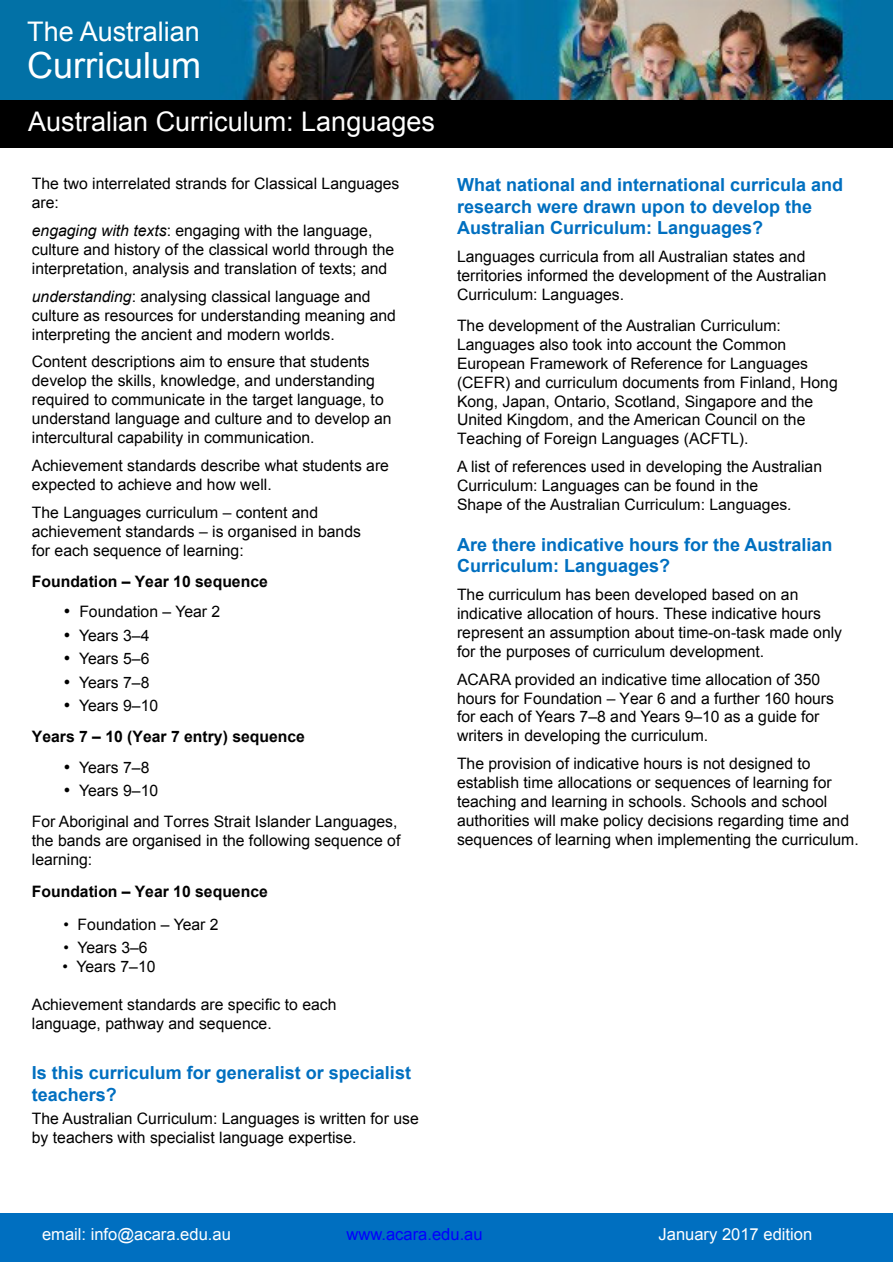
<style>
.page{position:relative;width:893px;height:1263px;background:#fff}
.page>*{position:absolute;margin:0;border:0;box-sizing:border-box;transform-origin:0 0}
.Paragraph_Style1{font:36px "Arial";color:#fff}
.Paragraph_Style2{font:27px "Arial";color:#fff}
.Paragraph_Style1-2{font:27px "Arial";color:#fff}
.Paragraph_Style5{font:700 18px/21.6px "Arial";color:#006fc0}
.Paragraph_Style11{font:700 18px/21.6px "Arial";color:#006fc0}
.Paragraph_Style3{font:16.5px "Arial";color:#fff}
.Paragraph_Style3-2{font:16.5px "Arial";color:#00f}
.Paragraph_Style5-2{font:15.75px/18.9px "Arial";color:#000}
.Paragraph_Style6{font:15.75px/18.9px "Arial";color:#000}
.Paragraph_Style11-2{font:15.75px/18.9px "Arial";color:#000}
.Paragraph_Style2-2{font:15.75px/18.9px "Arial";color:#000}
.Paragraph_Style10{font:15.75px/18.9px "Arial";color:#000}
.Paragraph_Style12{font:700 15.75px "Arial";color:#000}
.Paragraph_Style6-2{font:700 15.75px "Arial";color:#000}
.Paragraph_Style10-2{font:700 15.75px "Arial";color:#000}
.Paragraph_Style12-2{font:15.75px "Arial";color:#000}
.s1{font-style:italic}
</style>
<div class="page">
<div style="left:0;top:1213px;width:893px;height:48px;background:#006fc0"></div>
<div style="left:0;top:98px;width:893px;height:50px;background:#000"></div>
<img style="left:0;top:0;width:893px;height:99px">
<img style="left:42px;top:20px;width:807px;height:80px">
<img style="left:42px;top:1px;width:245px;height:81px">
<p class="Paragraph_Style1-2" style="left:27px;top:13px;width:174px">The Australian</p>
<p class="Paragraph_Style1" style="left:27px;top:42px;width:175px">Curriculum</p>
<p class="Paragraph_Style2" style="left:28px;top:104px;width:408px">Australian Curriculum: Languages</p>
<p class="Paragraph_Style5-2" style="left:32px;top:174px;width:369px">The two interrelated strands for Classical Languages are:</p>
<p class="Paragraph_Style5-2" style="left:32px;top:221px;width:364px"><span class="s1">engaging with texts</span>: engaging with the language, culture and history of the classical world through the interpretation, analysis and translation of texts; and</p>
<p class="Paragraph_Style5-2" style="left:32px;top:287px;width:366px"><span class="s1">understanding</span>: analysing classical language and culture as resources for understanding meaning and interpreting the ancient and modern worlds.</p>
<p class="Paragraph_Style5-2" style="left:32px;top:353px;width:361px">Content descriptions aim to ensure that students develop the skills, knowledge, and understanding required to communicate in the target language, to understand language and culture and to develop an intercultural capability in communication.</p>
<p class="Paragraph_Style5-2" style="left:32px;top:456px;width:359px">Achievement standards describe what students are expected to achieve and how well.</p>
<p class="Paragraph_Style6" style="left:32px;top:503px;width:331px">The Languages curriculum – content and achievement standards – is organised in bands for each sequence of learning:</p>
<p class="Paragraph_Style6-2" style="left:32px;top:571px;width:238px">Foundation – Year 10 sequence</p>
<p class="Paragraph_Style11-2" style="left:63px;top:603px;width:158px">• Foundation – Year 2</p>
<p class="Paragraph_Style11-2" style="left:63px;top:626px;width:88px">• Years 3–4</p>
<p class="Paragraph_Style11-2" style="left:63px;top:649px;width:88px">• Years 5–6</p>
<p class="Paragraph_Style11-2" style="left:63px;top:673px;width:88px">• Years 7–8</p>
<p class="Paragraph_Style12-2" style="left:63px;top:695px;width:96px">• Years 9–10</p>
<p class="Paragraph_Style12" style="left:32px;top:726px;width:275px">Years 7 – 10 (Year 7 entry) sequence</p>
<p class="Paragraph_Style11-2" style="left:63px;top:758px;width:88px">• Years 7–8</p>
<p class="Paragraph_Style12-2" style="left:63px;top:780px;width:96px">• Years 9–10</p>
<p class="Paragraph_Style10" style="left:32px;top:812px;width:370px">For Aboriginal and Torres Strait Islander Languages, the bands are organised in the following sequence of learning:</p>
<p class="Paragraph_Style10-2" style="left:32px;top:881px;width:238px">Foundation – Year 10 sequence</p>
<p class="Paragraph_Style11-2" style="left:63px;top:915px;width:157px">• Foundation – Year 2</p>
<p class="Paragraph_Style11-2" style="left:63px;top:938px;width:86px">• Years 3–6</p>
<p class="Paragraph_Style11-2" style="left:63px;top:957px;width:95px">• Years 7–10</p>
<p class="Paragraph_Style11-2" style="left:32px;top:995px;width:306px">Achievement standards are specific to each language, pathway and sequence.</p>
<p class="Paragraph_Style11" style="left:32px;top:1063px;width:381px">Is this curriculum for generalist or specialist teachers?</p>
<p class="Paragraph_Style5-2" style="left:32px;top:1109px;width:388px">The Australian Curriculum: Languages is written for use by teachers with specialist language expertise.</p>
<p class="Paragraph_Style5" style="left:457px;top:175px;width:388px">What national and international curricula and research were drawn upon to develop the<br>Australian Curriculum: Languages?</p>
<p class="Paragraph_Style6" style="left:457px;top:247px;width:371px">Languages curricula from all Australian states and territories informed the development of the Australian<br>Curriculum: Languages.</p>
<p class="Paragraph_Style5-2" style="left:457px;top:316px;width:382px">The development of the Australian Curriculum:<br>Languages also took into account the Common European Framework of Reference for Languages (CEFR) and curriculum documents from Finland, Hong Kong, Japan, Ontario, Scotland, Singapore and the United Kingdom, and the American Council on the Teaching of Foreign Languages (ACFTL).</p>
<p class="Paragraph_Style2-2" style="left:457px;top:457px;width:367px">A list of references used in developing the Australian<br>Curriculum: Languages can be found in the<br>Shape of the Australian Curriculum: Languages<span class="s1">.</span></p>
<p class="Paragraph_Style5" style="left:457px;top:534px;width:377px">Are there indicative hours for the Australian<br>Curriculum: Languages?</p>
<p class="Paragraph_Style5-2" style="left:457px;top:585px;width:387px">The curriculum has been developed based on an indicative allocation of hours. These indicative hours represent an assumption about time-on-task made only for the purposes of curriculum development.</p>
<p class="Paragraph_Style5-2" style="left:457px;top:670px;width:379px">ACARA provided an indicative time allocation of 350 hours for Foundation – Year 6 and a further 160 hours for each of Years 7–8 and Years 9–10 as a guide for writers in developing the curriculum.</p>
<p class="Paragraph_Style6" style="left:457px;top:754px;width:403px">The provision of indicative hours is not designed to establish time allocations or sequences of learning for teaching and learning in schools. Schools and school authorities will make policy decisions regarding time and sequences of learning when implementing the curriculum.</p>
<p class="Paragraph_Style3" style="left:42px;top:1224px;width:190px">email: info@acara.edu.au</p>
<p class="Paragraph_Style3-2" style="left:346px;top:1224px;width:138px">www.acara.edu.au</p>
<p class="Paragraph_Style3" style="left:659px;top:1224px;width:155px">January 2017 edition</p>
</div>
